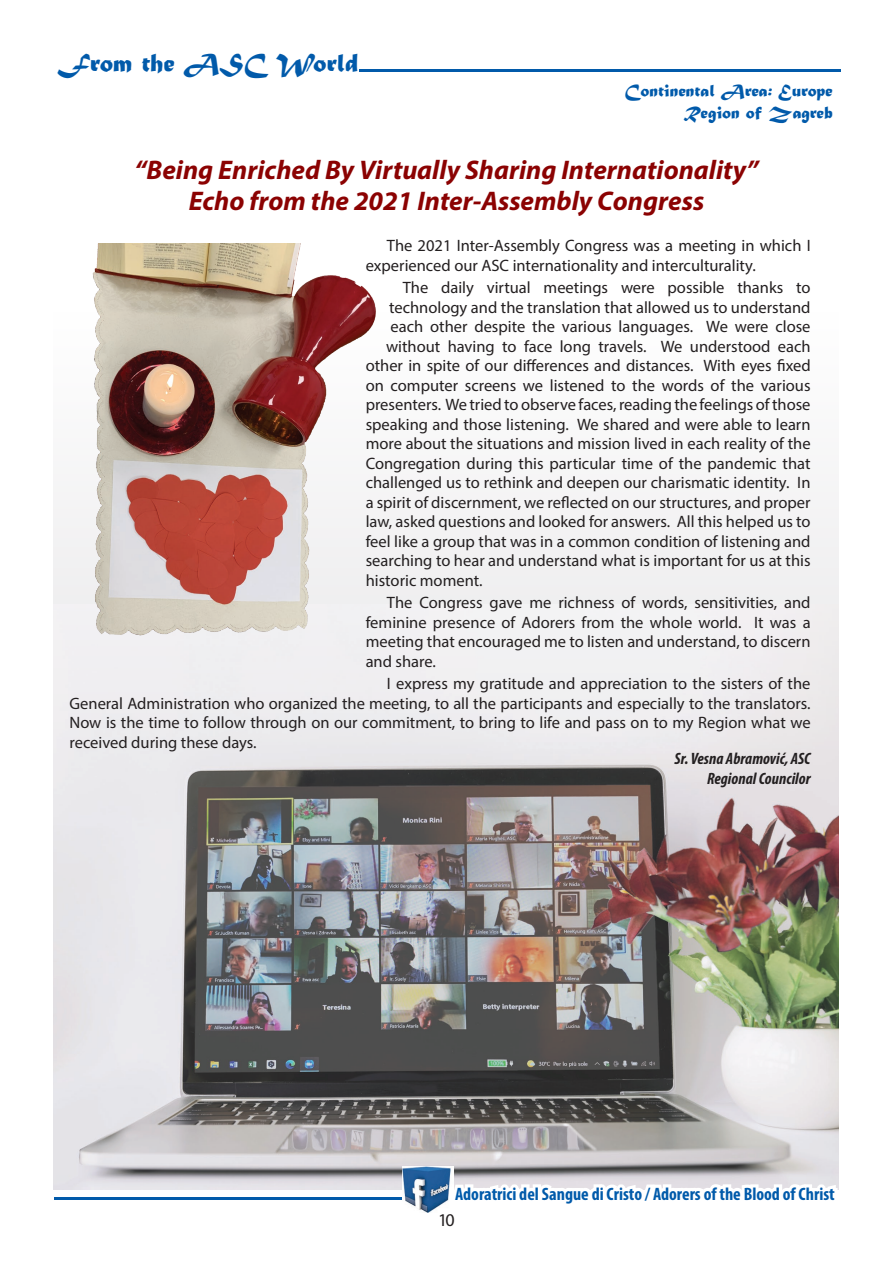
<style>
.page{position:relative;width:893px;height:1263px;background:#fff}
.page>*{position:absolute;margin:0;border:0;box-sizing:border-box;transform-origin:0 0}
.t1{font:italic 700 27px/31.5px "Myriad Pro";color:#8b0202;text-align:center}
.t2{font:27px "Matura MT Script Capitals";color:#015aaa}
.t3{font:700 condensed 18px "Myriad Pro";color:#015aaa}
.t4{font:18px/21.6px "Matura MT Script Capitals";color:#015aaa;text-align:right}
.t5{font:18px "Myriad Pro";color:#231f20}
.t6{font:16.5px/19.5px "Myriad Pro";color:#231f20;text-align:justify}
.t7{font:italic 700 condensed 16.5px/19.5px "Myriad Pro";color:#231f20;text-align:right}
</style>
<div class="page">
<div style="left:53px;top:196px;width:786px;height:993px;background:#fafafb"></div>
<img style="left:53px;top:605px;width:786px;height:584px">
<svg style="left:54px;top:1197px;width:348px;height:3px"></svg>
<svg style="left:448px;top:1099px;width:391px;height:91px;background:#b0aeaf"></svg>
<img style="left:403px;top:1167px;width:50px;height:45px">
<img style="left:70px;top:243px;width:308px;height:399px">
<svg style="left:359px;top:70px;width:482px;height:2px"></svg>
<h1 class="t2" style="left:57px;top:46px;width:303px">From the ASC World</h1>
<p class="t4" style="left:625px;top:81px;width:210px">Continental Area: Europe<br>Region of Zagreb</p>
<h1 class="t1" style="left:134px;top:153px;width:625px">“Being Enriched By Virtually Sharing Internationality”<br>Echo from the 2021 Inter-Assembly Congress</h1>
<p class="t6" style="left:366px;top:236px;width:446px;text-indent:21px">The 2021 Inter-Assembly Congress was a meeting in which I experienced our ASC internationality and interculturality.</p>
<p class="t6" style="left:403px;top:278px;width:409px">The daily virtual meetings were possible thanks to</p>
<p class="t6" style="left:389px;top:297px;width:423px">technology and the translation that allowed us to understand</p>
<p class="t6" style="left:391px;top:317px;width:421px">each other despite the various languages. We were close</p>
<p class="t6" style="left:386px;top:336px;width:426px">without having to face long travels. We understood each</p>
<p class="t6" style="left:366px;top:356px;width:446px">other in spite of our differences and distances. With eyes fixed</p>
<p class="t6" style="left:366px;top:375px;width:446px">on computer screens we listened to the words of the various</p>
<p class="t6" style="left:366px;top:395px;width:446px">presenters. We tried to observe faces, reading the feelings of those</p>
<p class="t6" style="left:366px;top:414px;width:446px">speaking and those listening. We shared and were able to learn</p>
<p class="t6" style="left:366px;top:434px;width:446px">more about the situations and mission lived in each reality of the</p>
<p class="t6" style="left:366px;top:453px;width:446px">Congregation during this particular time of the pandemic that</p>
<p class="t6" style="left:366px;top:473px;width:446px">challenged us to rethink and deepen our charismatic identity. In</p>
<p class="t6" style="left:366px;top:492px;width:446px">a spirit of discernment, we reflected on our structures, and proper</p>
<p class="t6" style="left:366px;top:512px;width:446px">law, asked questions and looked for answers. All this helped us to</p>
<p class="t6" style="left:366px;top:531px;width:446px">feel like a group that was in a common condition of listening and</p>
<p class="t6" style="left:366px;top:551px;width:446px">searching to hear and understand what is important for us at this</p>
<p class="t6" style="left:366px;top:570px;width:118px">historic moment.</p>
<p class="t6" style="left:366px;top:593px;width:446px;text-indent:21px">The Congress gave me richness of words, sensitivities, and feminine presence of Adorers from the whole world. It was a meeting that encouraged me to listen and understand, to discern and share.</p>
<p class="t6" style="left:70px;top:674px;width:743px;text-indent:317px">I express my gratitude and appreciation to the sisters of the General Administration who organized the meeting, to all the participants and especially to the translators.<br>Now is the time to follow through on our commitment, to bring to life and pass on to my Region what we received during these days.</p>
<p class="t7" style="left:674px;top:749px;width:138px">Sr. Vesna Abramović, ASC<br>Regional Councilor</p>
<p class="t3" style="left:455px;top:1182px;width:381px">Adoratrici del Sangue di Cristo / Adorers of the Blood of Christ</p>
<p class="t5" style="left:438px;top:1208px;width:18px">10</p>
</div>
